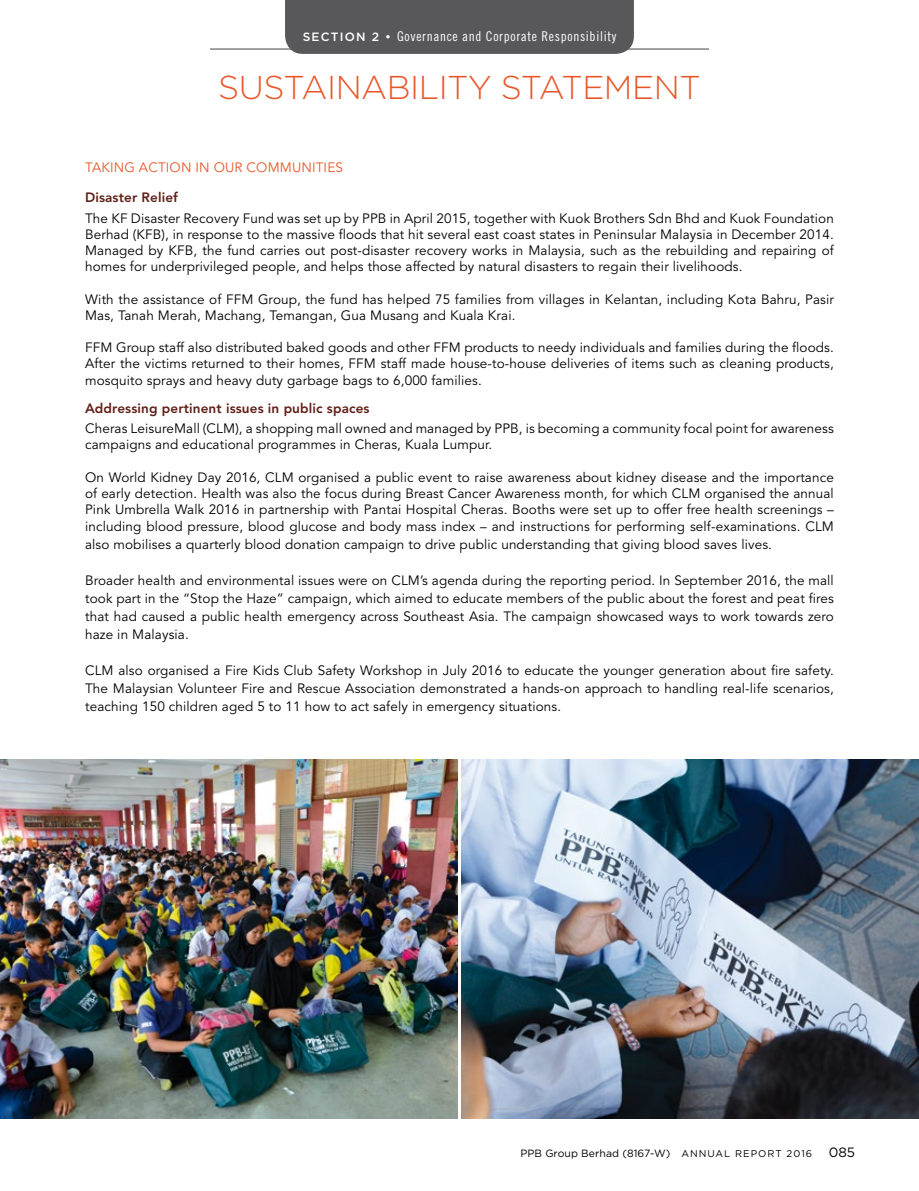
<style>
.page{position:relative;width:919px;height:1191px;background:#fff}
.page>*{position:absolute;margin:0;border:0;box-sizing:border-box;transform-origin:0 0}
.t1{font:300 33px "Gotham";letter-spacing:-.015em;color:#e85729}
.t2{font:13.5px/16.2px "Avenir LT Std";letter-spacing:.01em;color:#000;text-align:justify}
.t3{font:800 13.5px "Avenir LT Std";letter-spacing:.01em;color:#5f1e15}
.t4{font:13.5px "Trade Gothic LT Std Cn 18";letter-spacing:.05em;color:#fff}
.t5{font:13.5px "Avenir LT Std";letter-spacing:.01em;color:#e85729}
.t6{font:10.5px "Gotham";letter-spacing:.005em;color:#000}
.s1{font-family:"Gotham";font-weight:500;font-size:12px}
.s2{font-size:9.75px}
.s3{font-size:13.5px}
</style>
<div class="page">
<img style="left:461px;top:759px;width:457px;height:359px">
<img style="left:0;top:759px;width:457px;height:359px">
<div style="left:285px;top:0;width:349px;height:54px;background:#58585a"></div>
<hr style="left:210px;top:48px;width:499px;height:2px;background:#58585a">
<p class="t4" style="left:303px;top:29px;width:315px"><span class="s1">SECTION 2 •</span> Governance and Corporate Responsibility</p>
<h1 class="t1" style="left:218px;top:66px;width:484px">SUSTAINABILITY STATEMENT</h1>
<p class="t5" style="left:85px;top:159px;width:259px">TAKING ACTION IN OUR COMMUNITIES</p>
<p class="t3" style="left:85px;top:189px;width:94px">Disaster Relief</p>
<p class="t2" style="left:85px;top:210px;width:750px">The KF Disaster Recovery Fund was set up by PPB in April 2015, together with Kuok Brothers Sdn Bhd and Kuok Foundation Berhad (KFB), in response to the massive floods that hit several east coast states in Peninsular Malaysia in December 2014.<br>Managed by KFB, the fund carries out post-disaster recovery works in Malaysia, such as the rebuilding and repairing of homes for underprivileged people, and helps those affected by natural disasters to regain their livelihoods.</p>
<p class="t2" style="left:85px;top:291px;width:750px">With the assistance of FFM Group, the fund has helped 75 families from villages in Kelantan, including Kota Bahru, Pasir<br>Mas, Tanah Merah, Machang, Temangan, Gua Musang and Kuala Krai.</p>
<p class="t2" style="left:85px;top:340px;width:750px">FFM Group staff also distributed baked goods and other FFM products to needy individuals and families during the floods.<br>After the victims returned to their homes, FFM staff made house-to-house deliveries of items such as cleaning products, mosquito sprays and heavy duty garbage bags to 6,000 families.</p>
<p class="t3" style="left:85px;top:400px;width:286px">Addressing pertinent issues in public spaces</p>
<p class="t2" style="left:85px;top:421px;width:750px">Cheras LeisureMall (CLM), a shopping mall owned and managed by PPB, is becoming a community focal point for awareness campaigns and educational programmes in Cheras, Kuala Lumpur.</p>
<p class="t2" style="left:85px;top:469px;width:750px">On World Kidney Day 2016, CLM organised a public event to raise awareness about kidney disease and the importance of early detection. Health was also the focus during Breast Cancer Awareness month, for which CLM organised the annual Pink Umbrella Walk 2016 in partnership with Pantai Hospital Cheras. Booths were set up to offer free health screenings – including blood pressure, blood glucose and body mass index – and instructions for performing self-examinations. CLM</p>
<p class="t2" style="left:85px;top:536px;width:688px">also mobilises a quarterly blood donation campaign to drive public understanding that giving blood saves lives.</p>
<p class="t2" style="left:85px;top:571px;width:750px;line-height:18px">Broader health and environmental issues were on CLM’s agenda during the reporting period. In September 2016, the mall took part in the “Stop the Haze” campaign, which aimed to educate members of the public about the forest and peat fires that had caused a public health emergency across Southeast Asia. The campaign showcased ways to work towards zero haze in Malaysia.</p>
<p class="t2" style="left:85px;top:661px;width:750px;line-height:18px">CLM also organised a Fire Kids Club Safety Workshop in July 2016 to educate the younger generation about fire safety.<br>The Malaysian Volunteer Fire and Rescue Association demonstrated a hands-on approach to handling real-life scenarios, teaching 150 children aged 5 to 11 how to act safely in emergency situations.</p>
<p class="t6" style="left:520px;top:1146px;width:336px">PPB Group Berhad (8167-W) <span class="s2">ANNUAL REPORT 2016</span> <span class="s3">085</span></p>
</div>
